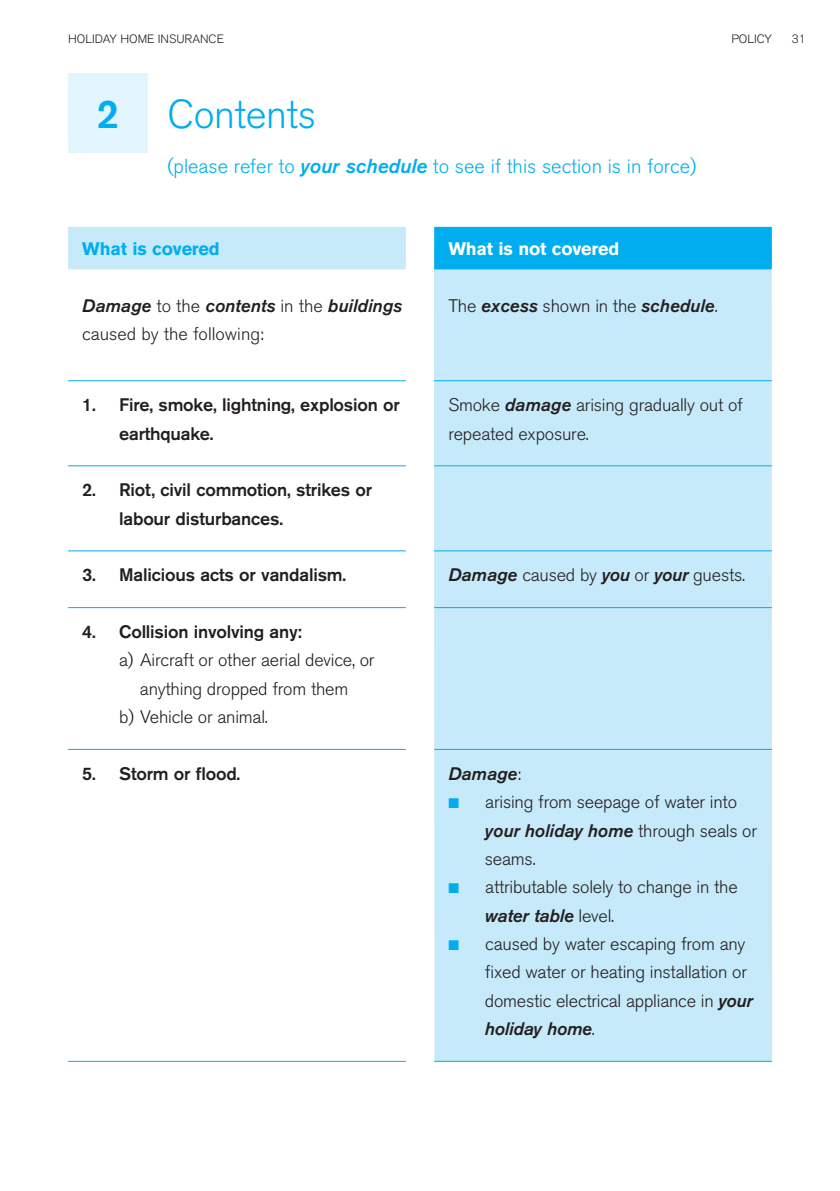
<style>
.page{position:relative;width:840px;height:1191px;background:#fff}
.page>*{position:absolute;margin:0;border:0;box-sizing:border-box;transform-origin:0 0}
.t1{font:300 40px "Akzidenz Grotesk BQ";letter-spacing:-.01em;color:#00aeef}
.t2{font:500 40px "Akzidenz Grotesk BQ";color:#00aeef}
.t3{font:300 20px "Akzidenz Grotesk BQ";color:#00aeef}
.t4{font:300 18px/28.4px "Akzidenz Grotesk BQ";letter-spacing:-.01em;color:#231f20}
.t5{font:500 18px/28.4px "Akzidenz Grotesk BQ";letter-spacing:-.01em;color:#231f20}
.t6{font:italic 18px "Akzidenz Grotesk BQ Med";color:#231f20}
.t7{font:700 18px "Akzidenz Grotesk BQ";letter-spacing:-.01em;color:#fff}
.t8{font:700 18px "Akzidenz Grotesk BQ";letter-spacing:-.01em;color:#00aeef}
.t9{font:300 12px "Akzidenz Grotesk BQ";color:#231f20}
.s1{font-family:"Akzidenz Grotesk BQ Med";font-weight:400;font-style:italic}
.s2{font-family:"Akzidenz Grotesk BQ";font-weight:300;font-style:normal}
.s3{color:#00aeef}
</style>
<div class="page">
<div style="left:68px;top:74px;width:79px;height:79px;background:#e2f4fc"></div>
<div style="left:433px;top:249px;width:338px;height:812px;background:#c6eafa"></div>
<div style="left:68px;top:227px;width:337px;height:42px;background:#c6eafa"></div>
<hr style="left:68px;top:380px;width:337px;height:1px;background:#00aeef">
<hr style="left:68px;top:465px;width:337px;height:1px;background:#00aeef">
<hr style="left:68px;top:550px;width:337px;height:1px;background:#00aeef">
<hr style="left:68px;top:607px;width:337px;height:1px;background:#00aeef">
<hr style="left:68px;top:749px;width:337px;height:1px;background:#00aeef">
<hr style="left:68px;top:1061px;width:337px;height:1px;background:#00aeef">
<div style="left:434px;top:227px;width:337px;height:42px;background:#00aeef"></div>
<hr style="left:434px;top:380px;width:337px;height:1px;background:#00aeef">
<hr style="left:434px;top:465px;width:337px;height:1px;background:#00aeef">
<hr style="left:434px;top:550px;width:337px;height:1px;background:#00aeef">
<hr style="left:434px;top:607px;width:337px;height:1px;background:#00aeef">
<hr style="left:434px;top:749px;width:337px;height:1px;background:#00aeef">
<hr style="left:434px;top:1061px;width:337px;height:1px;background:#00aeef">
<p class="t9" style="left:68px;top:34px;width:157px">HOLIDAY HOME INSURANCE</p>
<p class="t9" style="left:731px;top:34px;width:42px">POLICY</p>
<p class="t9" style="left:791px;top:34px;width:15px">31</p>
<h1 class="t2" style="left:96px;top:99px;width:24px">2</h1>
<h1 class="t1" style="left:167px;top:99px;width:150px">Contents</h1>
<p class="t3" style="left:167px;top:159px;width:530px">(please refer to <span class="s1">your schedule</span> to see if this section is in force)</p>
<p class="t8" style="left:82px;top:242px;width:139px">What is covered</p>
<p class="t6" style="left:82px;top:299px;width:321px">Damage <span class="s2">to the</span> contents <span class="s2">in the</span> buildings</p>
<p class="t4" style="left:82px;top:322px;width:183px">caused by the following:</p>
<p class="t5" style="left:119px;top:392px;width:282px;text-indent:-37px">1. Fire, smoke, lightning, explosion or earthquake.</p>
<p class="t5" style="left:119px;top:477px;width:254px;text-indent:-37px">2. Riot, civil commotion, strikes or labour disturbances.</p>
<p class="t5" style="left:82px;top:562px;width:265px">3. Malicious acts or vandalism.</p>
<p class="t5" style="left:82px;top:619px;width:221px">4. Collision involving any:</p>
<p class="t4" style="left:119px;top:648px;width:257px">a) Aircraft or other aerial device, or</p>
<p class="t4" style="left:140px;top:676px;width:210px">anything dropped from them</p>
<p class="t4" style="left:119px;top:704px;width:150px">b) Vehicle or animal.</p>
<p class="t5" style="left:82px;top:760px;width:159px">5. Storm or flood.</p>
<p class="t7" style="left:448px;top:242px;width:172px">What is not covered</p>
<p class="t4" style="left:448px;top:293px;width:271px">The <span class="s1">excess</span> shown in the <span class="s1">schedule</span>.</p>
<p class="t4" style="left:448px;top:393px;width:296px">Smoke <span class="s1">damage</span> arising gradually out of repeated exposure.</p>
<p class="t4" style="left:448px;top:563px;width:298px"><span class="s1">Damage</span> caused by <span class="s1">you</span> or <span class="s1">your</span> guests.</p>
<p class="t6" style="left:448px;top:767px;width:74px">Damage<span class="s2">:</span></p>
<p class="t4" style="left:448px;top:790px;width:290px"><span class="s3">■</span> arising from seepage of water into</p>
<p class="t6" style="left:484px;top:824px;width:273px">your holiday home <span class="s2">through seals or</span></p>
<p class="t4" style="left:484px;top:846px;width:52px">seams.</p>
<p class="t4" style="left:448px;top:875px;width:291px"><span class="s3">■</span> attributable solely to change in the</p>
<p class="t6" style="left:484px;top:909px;width:131px">water table <span class="s2">level.</span></p>
<p class="t4" style="left:484px;top:931px;width:269px;text-indent:-37px"><span class="s3">■</span> caused by water escaping from any fixed water or heating installation or domestic electrical appliance in <span class="s1">your</span></p>
<p class="t6" style="left:484px;top:1022px;width:111px">holiday home<span class="s2">.</span></p>
</div>
